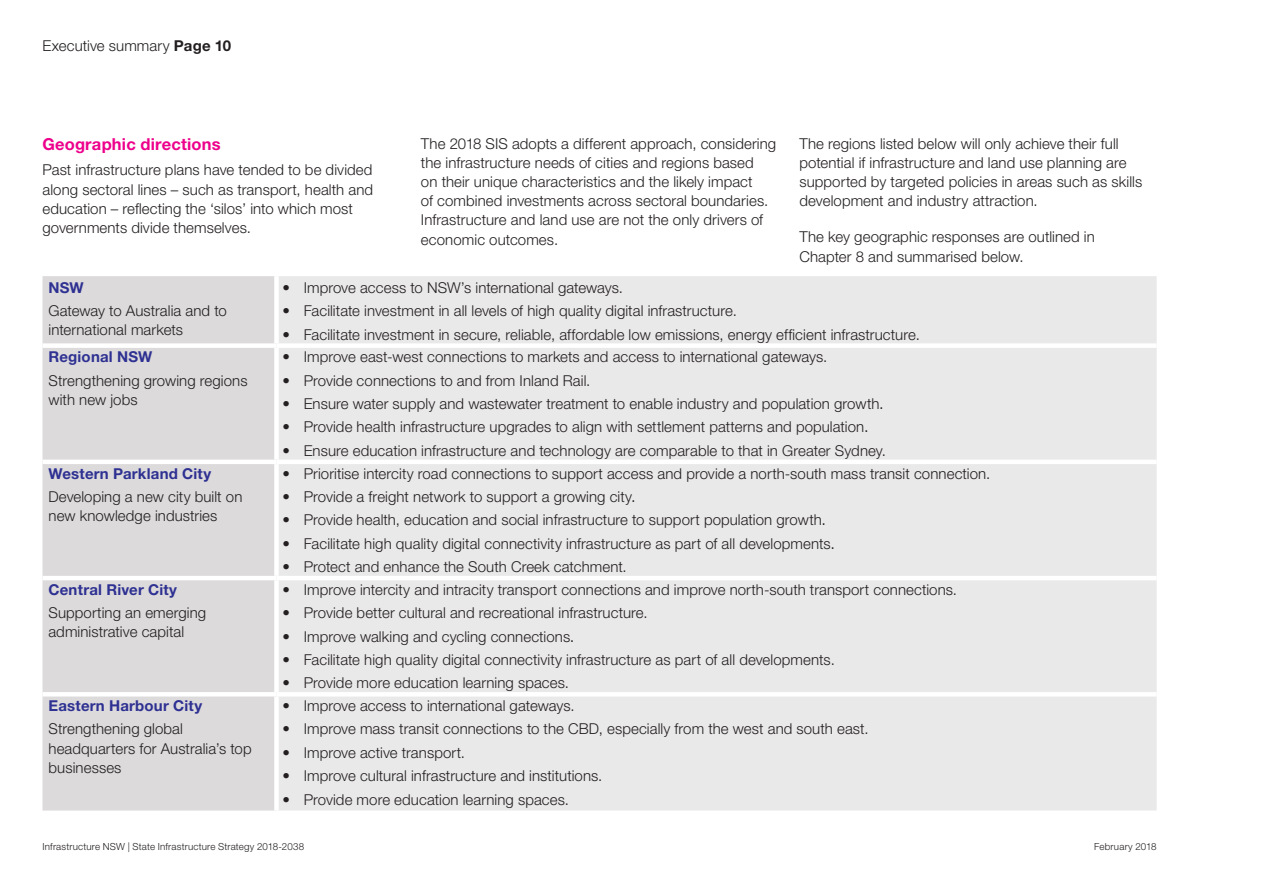
<style>
.page{position:relative;width:1263px;height:893px;background:#fff}
.page>*{position:absolute;margin:0;border:0;box-sizing:border-box;transform-origin:0 0}
._3_Sub_sub_heading_n{font:700 16.5px "Helvetica Neue LT Std";letter-spacing:.01em;color:#ed008c}
._4_Body{font:300 15px/19.2px "Helvetica Neue LT Std";letter-spacing:.005em;color:#231f20}
._4a_Body_before_bull{font:700 15px "Helvetica Neue LT Std";letter-spacing:.015em;color:#2e3192}
._4a_Body_before_bull-2{font:300 15px/19.2px "Helvetica Neue LT Std";letter-spacing:.005em;color:#231f20}
.t1{font:300 9.75px "Helvetica Neue LT Std";letter-spacing:.02em;color:#231f20}
.s1{font-weight:700}
.s2{font-size:16.5px}
</style>
<div class="page">
<div style="left:43px;top:276px;width:231px;height:534px;background:#dcdadb"></div>
<div style="left:279px;top:276px;width:877px;height:534px;background:#eae9e9"></div>
<div style="left:43px;top:343px;width:233px;height:5px;background:#fff"></div>
<div style="left:276px;top:343px;width:880px;height:5px;background:#fff"></div>
<hr style="left:43px;top:460px;width:233px;height:4px;background:#fff">
<hr style="left:276px;top:460px;width:880px;height:4px;background:#fff">
<hr style="left:43px;top:576px;width:233px;height:4px;background:#fff">
<hr style="left:276px;top:576px;width:880px;height:4px;background:#fff">
<hr style="left:43px;top:692px;width:233px;height:4px;background:#fff">
<hr style="left:276px;top:692px;width:880px;height:4px;background:#fff">
<p class="_4_Body" style="left:43px;top:36px;width:190px">Executive summary <span class="s1">Page 10</span></p>
<p class="_3_Sub_sub_heading_n" style="left:43px;top:134px;width:180px">Geographic directions</p>
<p class="_4_Body" style="left:43px;top:160px;width:332px">Past infrastructure plans have tended to be divided along sectoral lines – such as transport, health and education – reflecting the ‘silos’ into which most governments divide themselves.</p>
<p class="_4_Body" style="left:421px;top:134px;width:357px">The 2018 SIS adopts a different approach, considering the infrastructure needs of cities and regions based<br>on their unique characteristics and the likely impact<br>of combined investments across sectoral boundaries.<br>Infrastructure and land use are not the only drivers of economic outcomes.</p>
<p class="_4_Body" style="left:799px;top:134px;width:344px">The regions listed below will only achieve their full potential if infrastructure and land use planning are supported by targeted policies in areas such as skills development and industry attraction.</p>
<p class="_4a_Body_before_bull-2" style="left:799px;top:227px;width:297px">The key geographic responses are outlined in<br>Chapter 8 and summarised below.</p>
<p class="_4a_Body_before_bull" style="left:49px;top:278px;width:37px">NSW</p>
<p class="_4_Body" style="left:49px;top:301px;width:180px">Gateway to Australia and to international markets</p>
<p class="_4_Body" style="left:282px;top:278px;width:342px">• Improve access to NSW’s international gateways.</p>
<p class="_4_Body" style="left:282px;top:301px;width:456px">• Facilitate investment in all levels of high quality digital infrastructure.</p>
<p class="_4_Body" style="left:282px;top:324px;width:639px">• Facilitate investment in secure, reliable, affordable low emissions, energy efficient infrastructure.</p>
<p class="_4a_Body_before_bull" style="left:49px;top:348px;width:105px">Regional NSW</p>
<p class="_4_Body" style="left:49px;top:370px;width:201px">Strengthening growing regions with new jobs</p>
<p class="_4_Body" style="left:282px;top:347px;width:546px">• Improve east-west connections to markets and access to international gateways.</p>
<p class="_4_Body" style="left:282px;top:370px;width:309px">• Provide connections to and from Inland Rail.</p>
<p class="_4_Body" style="left:282px;top:394px;width:603px">• Ensure water supply and wastewater treatment to enable industry and population growth<span class="s2">.</span></p>
<p class="_4_Body" style="left:282px;top:417px;width:588px">• Provide health infrastructure upgrades to align with settlement patterns and population<span class="s2">.</span></p>
<p class="_4_Body" style="left:282px;top:441px;width:605px">• Ensure education infrastructure and technology are comparable to that in Greater Sydney.</p>
<p class="_4a_Body_before_bull" style="left:49px;top:464px;width:164px">Western Parkland City</p>
<p class="_4_Body" style="left:49px;top:487px;width:195px">Developing a new city built on new knowledge industries</p>
<p class="_4_Body" style="left:282px;top:463px;width:709px">• Prioritise intercity road connections to support access and provide a north-south mass transit connection.</p>
<p class="_4_Body" style="left:282px;top:487px;width:355px">• Provide a freight network to support a growing city<span class="s2">.</span></p>
<p class="_4_Body" style="left:282px;top:510px;width:545px">• Provide health, education and social infrastructure to support population growth<span class="s2">.</span></p>
<p class="_4_Body" style="left:282px;top:533px;width:554px">• Facilitate high quality digital connectivity infrastructure as part of all developments<span class="s2">.</span></p>
<p class="_4_Body" style="left:282px;top:557px;width:346px">• Protect and enhance the South Creek catchment.</p>
<p class="_4a_Body_before_bull" style="left:49px;top:580px;width:130px">Central River City</p>
<p class="_4_Body" style="left:49px;top:603px;width:159px">Supporting an emerging administrative capital</p>
<p class="_4_Body" style="left:282px;top:579px;width:676px">• Improve intercity and intracity transport connections and improve north-south transport connections.</p>
<p class="_4_Body" style="left:282px;top:603px;width:367px">• Provide better cultural and recreational infrastructure.</p>
<p class="_4_Body" style="left:282px;top:626px;width:294px">• Improve walking and cycling connections<span class="s2">.</span></p>
<p class="_4_Body" style="left:282px;top:650px;width:554px">• Facilitate high quality digital connectivity infrastructure as part of all developments.</p>
<p class="_4_Body" style="left:282px;top:673px;width:288px">• Provide more education learning spaces.</p>
<p class="_4a_Body_before_bull" style="left:49px;top:696px;width:155px">Eastern Harbour City</p>
<p class="_4_Body" style="left:49px;top:719px;width:205px">Strengthening global headquarters for Australia’s top businesses</p>
<p class="_4_Body" style="left:282px;top:696px;width:294px">• Improve access to international gateways.</p>
<p class="_4_Body" style="left:282px;top:719px;width:588px">• Improve mass transit connections to the CBD, especially from the west and south east.</p>
<p class="_4_Body" style="left:282px;top:742px;width:184px">• Improve active transport.</p>
<p class="_4_Body" style="left:282px;top:766px;width:321px">• Improve cultural infrastructure and institutions.</p>
<p class="_4_Body" style="left:282px;top:789px;width:288px">• Provide more education learning spaces.</p>
<p class="t1" style="left:43px;top:840px;width:263px">Infrastructure NSW | State Infrastructure Strategy 2018-2038</p>
<p class="t1" style="left:1094px;top:840px;width:64px">February 2018</p>
</div>
